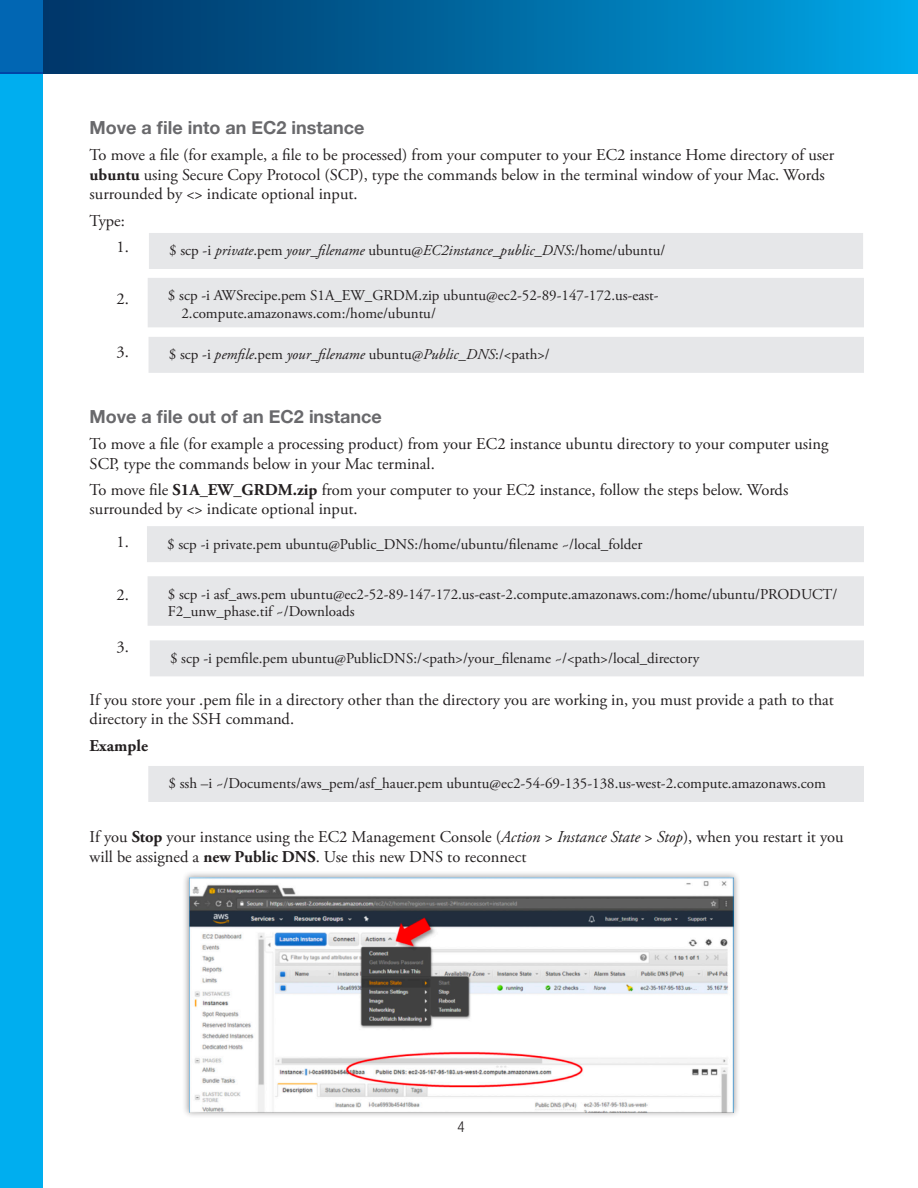
<style>
.page{position:relative;width:918px;height:1188px;background:#fff}
.page>*{position:absolute;margin:0;border:0;box-sizing:border-box;transform-origin:0 0}
.t1{font:700 18px "Helvetica Neue";color:#69696c}
.t2{font:16.5px/19.5px "Adobe Garamond Pro";color:#231f20}
.t3{font:700 16.5px "Adobe Garamond Pro";color:#231f20}
.t4{font:15px/17.2px "Adobe Garamond Pro";color:#231f20}
.t5{font:italic 15px "Adobe Garamond Pro";color:#231f20}
.t6{font:300 condensed 15px "Helvetica Neue";color:#231f20}
.s1{font-weight:700}
.s2{font-style:normal}
.s3{font-style:italic}
</style>
<div class="page">
<div style="left:42px;top:0;width:876px;height:73px;background:linear-gradient(to right,#003061,#00a5e5)"></div>
<div style="left:0;top:0;width:42px;height:73px;background:#0166b3"></div>
<div style="left:0;top:73px;width:42px;height:1115px;background:#00aeef"></div>
<div style="left:149px;top:233px;width:714px;height:36px;background:#e6e7e9"></div>
<div style="left:148px;top:278px;width:716px;height:49px;background:#e6e7e9"></div>
<div style="left:149px;top:337px;width:719px;height:36px;background:#e6e7e9"></div>
<div style="left:150px;top:640px;width:714px;height:36px;background:#e6e7e9"></div>
<div style="left:148px;top:766px;width:716px;height:36px;background:#e6e7e9"></div>
<div style="left:147px;top:526px;width:720px;height:36px;background:#e6e7e9"></div>
<div style="left:148px;top:576px;width:717px;height:50px;background:#e6e7e9"></div>
<div style="left:182px;top:871px;width:558px;height:248px;background:#231f20;opacity:.45"></div>
<img style="left:189px;top:877px;width:545px;height:236px">
<div style="left:864px;top:214px;width:31px;height:634px;background:#fff"></div>
<p class="t1" style="left:90px;top:114px;width:277px">Move a file into an EC2 instance</p>
<p class="t2" style="left:90px;top:146px;width:746px">To move a file (for example, a file to be processed) from your computer to your EC2 instance Home directory of user <span class="s1">ubuntu</span> using Secure Copy Protocol (SCP), type the commands below in the terminal window of your Mac. Words surrounded by &lt;&gt; indicate optional input.</p>
<p class="t2" style="left:90px;top:208px;width:41px;line-height:26.2px;text-align:right">Type:<br>1.</p>
<p class="t5" style="left:169px;top:242px;width:498px"><span class="s2">$ scp -i</span> private<span class="s2">.pem</span> your_filename <span class="s2">ubuntu@</span>EC2instance_public_DNS<span class="s2">:/home/ubuntu/</span></p>
<p class="t4" style="left:181px;top:288px;width:479px;text-indent:-14px">$ scp -i AWSrecipe.pem S1A_EW_GRDM.zip ubuntu@ec2-52-89-147-172.us-east-<br>2.compute.amazonaws.com:/home/ubuntu/</p>
<p class="t5" style="left:169px;top:346px;width:383px"><span class="s2">$ scp -i</span> pemfile<span class="s2">.pem</span> your_filename <span class="s2">ubuntu@</span>Public_DNS<span class="s2">:/&lt;path&gt;/</span></p>
<p class="t2" style="left:117px;top:290px;width:14px">2.</p>
<p class="t2" style="left:117px;top:343px;width:14px">3.</p>
<p class="t1" style="left:90px;top:402px;width:294px">Move a file out of an EC2 instance</p>
<p class="t2" style="left:90px;top:435px;width:740px">To move a file (for example a processing product) from your EC2 instance ubuntu directory to your computer using<br>SCP, type the commands below in your Mac terminal.</p>
<p class="t2" style="left:90px;top:481px;width:700px">To move file <span class="s1">S1A_EW_GRDM.zip</span> from your computer to your EC2 instance, follow the steps below. Words surrounded by &lt;&gt; indicate optional input.</p>
<p class="t2" style="left:117px;top:533px;width:14px">1.</p>
<p class="t4" style="left:167px;top:536px;width:477px">$ scp -i private.pem ubuntu@Public_DNS:/home/ubuntu/filename ~/local_folder</p>
<p class="t4" style="left:168px;top:586px;width:671px">$ scp -i asf_aws.pem ubuntu@ec2-52-89-147-172.us-east-2.compute.amazonaws.com:/home/ubuntu/PRODUCT/<br>F2_unw_phase.tif ~/Downloads</p>
<p class="t2" style="left:117px;top:586px;width:14px">2.</p>
<p class="t2" style="left:117px;top:638px;width:14px">3.</p>
<p class="t2" style="left:90px;top:691px;width:746px">If you store your .pem file in a directory other than the directory you are working in, you must provide a path to that directory in the SSH command.</p>
<p class="t3" style="left:90px;top:736px;width:60px">Example</p>
<p class="t4" style="left:170px;top:650px;width:531px">$ scp -i pemfile.pem ubuntu@PublicDNS:/&lt;path&gt;/your_filename ~/&lt;path&gt;/local_directory</p>
<p class="t4" style="left:169px;top:776px;width:659px">$ ssh –i ~/Documents/aws_pem/asf_hauer.pem ubuntu@ec2-54-69-135-138.us-west-2.compute.amazonaws.com</p>
<p class="t2" style="left:90px;top:828px;width:756px">If you <span class="s1">Stop</span> your instance using the EC2 Management Console (<span class="s3">Action</span> &gt; <span class="s3">Instance State</span> &gt; <span class="s3">Stop</span>), when you restart it you will be assigned a <span class="s1">new Public DNS</span>. Use this new DNS to reconnect</p>
<p class="t6" style="left:458px;top:1118px;width:9px">4</p>
</div>
